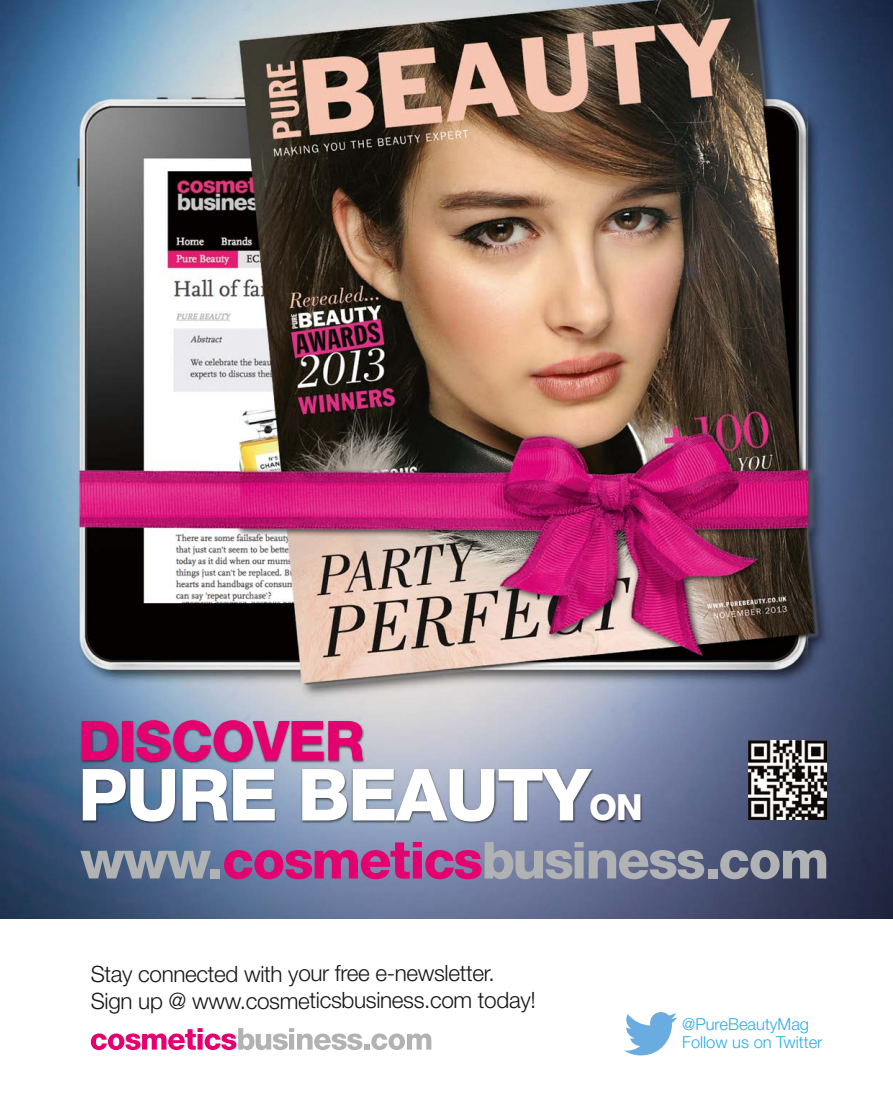
<style>
.page{position:relative;width:893px;height:1106px;background:#fff}
.page>*{position:absolute;margin:0;border:0;box-sizing:border-box;transform-origin:0 0}
.t1{font:800 72px "Helvetica Neue LT Pro";letter-spacing:-.02em;color:#fff}
.t2{font:800 55.2px "Helvetica Neue LT Pro";letter-spacing:-.02em;color:#e50070}
.t3{font:300 22.5px/27px "Helvetica Neue LT Pro";letter-spacing:-.015em;color:#181716}
.t4{font:300 16.5px/18px "Helvetica Neue LT Pro";color:#2aafe6}
.s1{font-size:36px}
</style>
<div class="page">
<img style="left:0;top:0;width:893px;height:918px">
<img style="left:5px;top:0;width:888px;height:728px">
<img style="left:67px;top:0;width:826px;height:708px">
<svg style="left:91px;top:1028px;width:340px;height:22px"></svg>
<img style="left:67px;top:709px;width:767px;height:155px">
<img style="left:748px;top:740px;width:79px;height:79px">
<svg style="left:624px;top:1012px;width:53px;height:43px"></svg>
<svg style="left:80px;top:850px;width:131px;height:28px;background:#8792a1"></svg>
<div style="left:210px;top:868px;width:10px;height:10px;background:#b1b2b3"></div>
<svg style="left:224px;top:843px;width:480px;height:36px;background:#9f6999"></svg>
<div style="left:708px;top:868px;width:10px;height:10px;background:#b1b2b3"></div>
<svg style="left:720px;top:850px;width:106px;height:29px;background:#828694"></svg>
<h2 class="t2" style="left:78px;top:709px;width:288px">DISCOVER</h2>
<h1 class="t1" style="left:78px;top:753px;width:566px">PURE BEAUTY<span class="s1">ON</span></h1>
<p class="t3" style="left:91px;top:962px;width:447px">Stay connected with your free e-newsletter.<br>Sign up @ www.cosmeticsbusiness.com today!</p>
<p class="t4" style="left:682px;top:1016px;width:142px">@PureBeautyMag<br>Follow us on Twitter</p>
</div>
